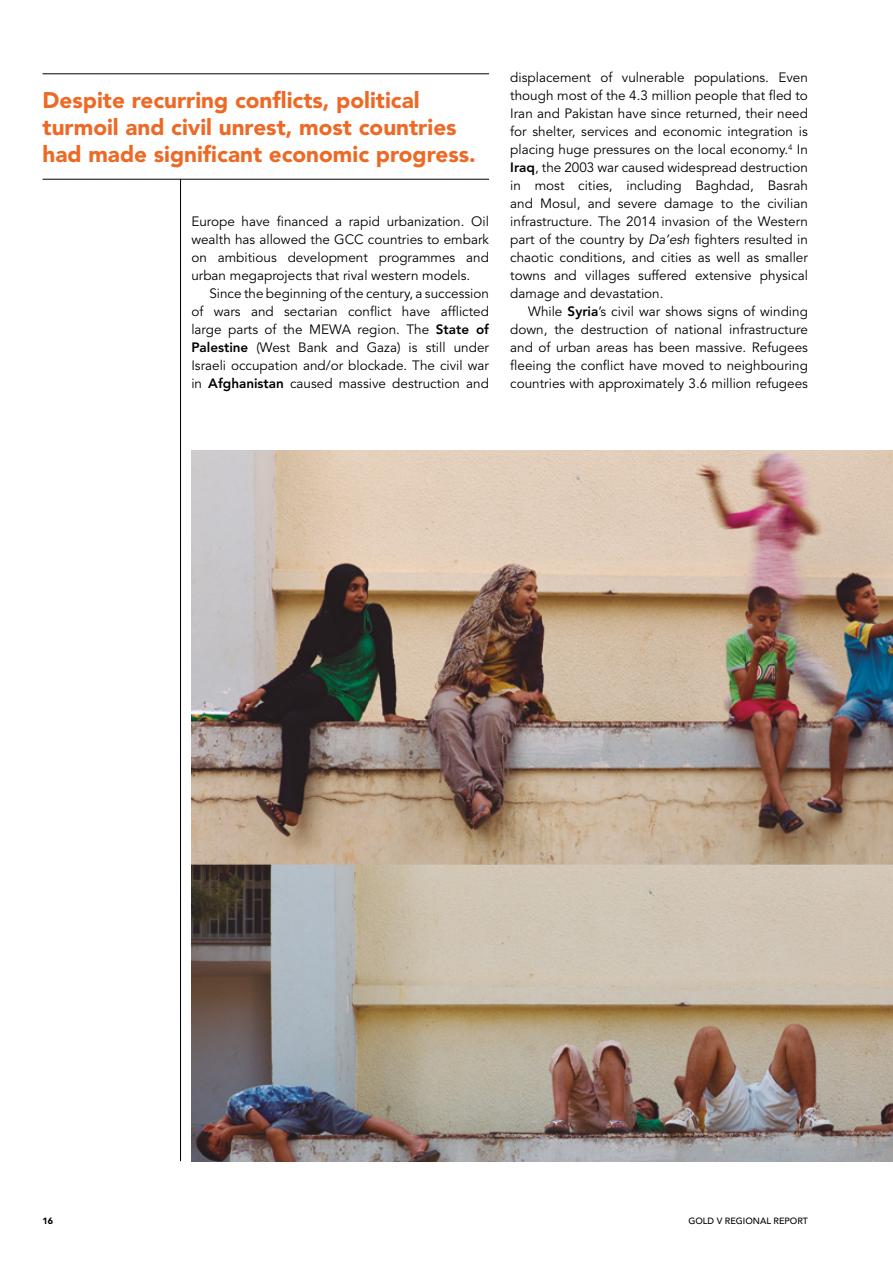
<style>
.page{position:relative;width:893px;height:1263px;background:#fff}
.page>*{position:absolute;margin:0;border:0;box-sizing:border-box;transform-origin:0 0}
.t1{font:900 22.5px/27px "Avenir LT";color:#ed6925}
.t2{font:13.5px/18px "Avenir LT";color:#000;text-align:justify}
.t3{font:500 9px "Avenir";color:#000}
.t4{font:900 9px "Avenir";color:#000}
.s1{font-weight:800}
.s2{font-style:italic}
</style>
<div class="page">
<hr style="left:180px;top:179px;width:1px;height:982px;background:#000">
<img style="left:191px;top:450px;width:702px;height:711px">
<hr style="left:43px;top:74px;width:446px;height:1px;background:#000">
<hr style="left:43px;top:179px;width:446px;height:1px;background:#000">
<h1 class="t1" style="left:43px;top:87px;width:435px">Despite recurring conflicts, political turmoil and civil unrest, most countries had made significant economic progress.</h1>
<p class="t2" style="left:191px;top:213px;width:299px">Europe have financed a rapid urbanization. Oil wealth has allowed the GCC countries to embark on ambitious development programmes and urban megaprojects that rival western models.</p>
<p class="t2" style="left:191px;top:285px;width:299px;text-indent:18px">Since the beginning of the century, a succession of wars and sectarian conflict have afflicted large parts of the MEWA region. The <span class="s1">State of Palestine</span> (West Bank and Gaza) is still under Israeli occupation and/or blockade. The civil war in <span class="s1">Afghanistan</span> caused massive destruction and</p>
<p class="t2" style="left:510px;top:69px;width:299px">displacement of vulnerable populations. Even though most of the 4.3 million people that fled to Iran and Pakistan have since returned, their need for shelter, services and economic integration is placing huge pressures on the local economy.<sup>4</sup> In <span class="s1">Iraq</span>, the 2003 war caused widespread destruction in most cities, including Baghdad, Basrah and Mosul, and severe damage to the civilian infrastructure. The 2014 invasion of the Western part of the country by <span class="s2">Da’esh</span> fighters resulted in chaotic conditions, and cities as well as smaller towns and villages suffered extensive physical damage and devastation.</p>
<p class="t2" style="left:510px;top:303px;width:299px;text-indent:18px">While <span class="s1">Syria</span>’s civil war shows signs of winding down, the destruction of national infrastructure and of urban areas has been massive. Refugees fleeing the conflict have moved to neighbouring countries with approximately 3.6 million refugees</p>
<p class="t4" style="left:43px;top:1215px;width:12px">16</p>
<p class="t3" style="left:688px;top:1216px;width:121px">GOLD V REGIONAL REPORT</p>
</div>
